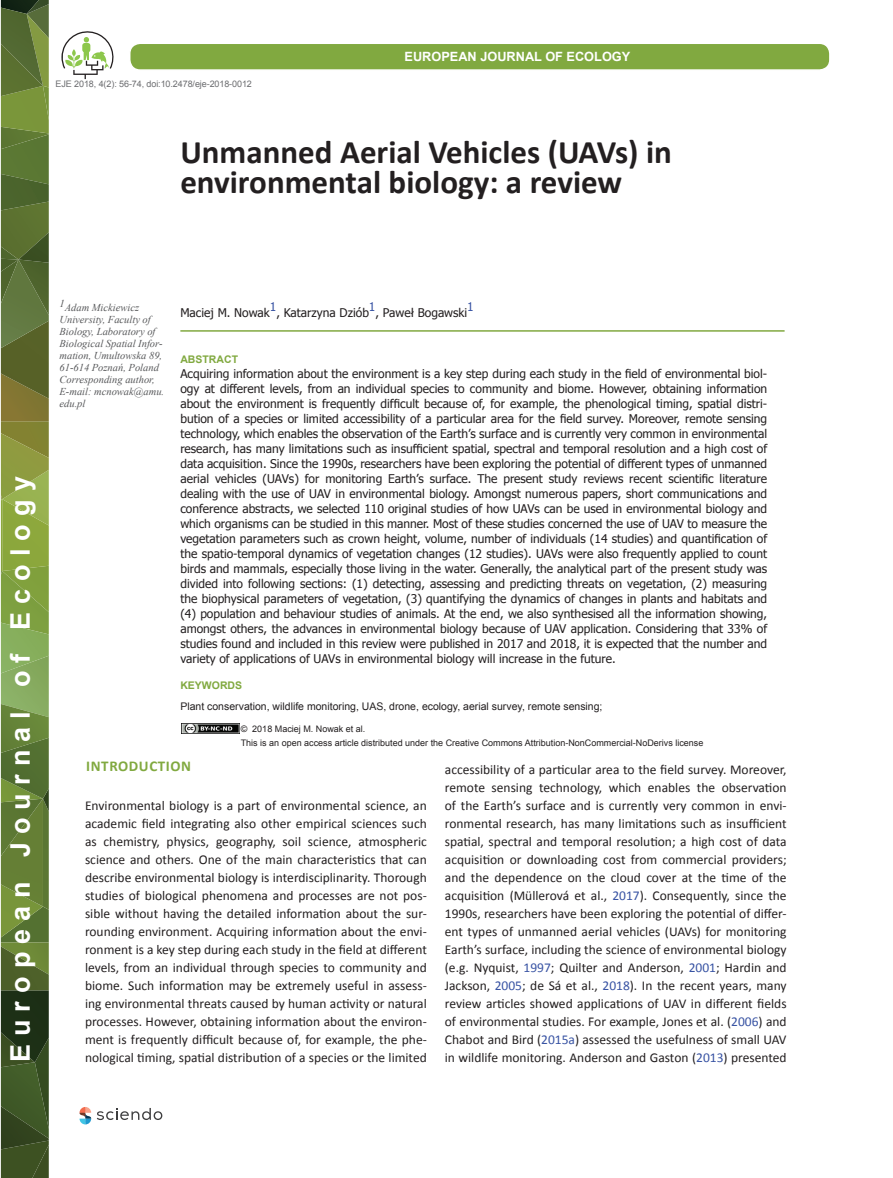
<style>
.page{position:relative;width:893px;height:1178px;background:#fff}
.page>*{position:absolute;margin:0;border:0;box-sizing:border-box;transform-origin:0 0}
.t1{font:700 33px/30.6px "Calibri";color:#231f20}
.t2{font:700 27px "Arial";letter-spacing:.3em;color:#fff}
.t3{font:700 15px "Calibri";letter-spacing:.04em;color:#81a940}
.t4{font:13.5px/18px "Calibri";color:#231f20;text-align:justify}
.t5{font:700 12.75px "Arial";color:#fff}
.t6{font:12px/15px "Tahoma";color:#231f20;text-align:justify}
.t7{font:12px "Tahoma";color:#3853a3}
.t8{font:italic 10.5px/12px "Times New Roman";color:#57585a}
.t9{font:10.5px "Arial";color:#231f20}
.t10{font:700 10.5px "Arial";color:#81a940}
.t11{font:9px/13.5px "Arial";color:#231f20}
.t12{font:9px "Arial";letter-spacing:-.01em;color:#6c6d70}
.s1{color:#3853a3}
</style>
<div class="page">
<svg style="left:1px;top:0;width:48px;height:1178px;background:#627936"></svg>
<div style="left:130px;top:43px;width:700px;height:27px;background:#81a940;border-radius:10px"></div>
<div style="left:129px;top:43px;width:702px;height:28px;border:2px solid #fff;border-radius:10px"></div>
<svg style="left:61px;top:31px;width:53px;height:48px"></svg>
<hr style="left:180px;top:330px;width:605px;height:2px;background:#81a940">
<svg style="left:80px;top:1107px;width:11px;height:17px"></svg>
<svg style="left:97px;top:1108px;width:65px;height:12px"></svg>
<img style="left:182px;top:723px;width:57px;height:11px">
<p class="t12" style="left:56px;top:78px;width:198px">EJE 2018, 4(2): 56-74, doi:10.2478/eje-2018-0012</p>
<p class="t5" style="left:405px;top:48px;width:227px">EUROPEAN JOURNAL OF ECOLOGY</p>
<h1 class="t1" style="left:180px;top:136px;width:493px">Unmanned Aerial Vehicles (UAVs) in environmental biology: a review</h1>
<h2 class="t2" style="left:2px;top:1062px;width:587px;rotate:-90deg">European Journal of Ecology</h2>
<p class="t8" style="left:60px;top:302px;width:106px">1Adam Mickiewicz<br>University, Faculty of<br>Biology, Laboratory of<br>Biological Spatial Infor&shy;mation, Umultowska 89,<br>61-614 Poznań, Poland<br>Corresponding author,<br>E-mail: mcnowak@amu. edu.pl</p>
<p class="t7" style="left:270px;top:299px;width:8px">1</p>
<p class="t7" style="left:369px;top:299px;width:8px">1</p>
<p class="t7" style="left:467px;top:299px;width:8px">1</p>
<p class="t6" style="left:276px;top:305px;width:94px">, Katarzyna Dziób</p>
<p class="t6" style="left:375px;top:305px;width:93px">, Paweł Bogawski</p>
<p class="t6" style="left:180px;top:305px;width:91px">Maciej M. Nowak</p>
<p class="t10" style="left:180px;top:352px;width:59px">ABSTRACT</p>
<p class="t6" style="left:180px;top:365px;width:588px">Acquiring information about the environment is a key step during each study in the field of environmental biol&shy;ogy at different levels, from an individual species to community and biome. However, obtaining information about the environment is frequently difficult because of, for example, the phenological timing, spatial distri&shy;bution of a species or limited accessibility of a particular area for the field survey. Moreover, remote sensing technology, which enables the observation of the Earth’s surface and is currently very common in environmental research, has many limitations such as insufficient spatial, spectral and temporal resolution and a high cost of data acquisition. Since the 1990s, researchers have been exploring the potential of different types of unmanned aerial vehicles (UAVs) for monitoring Earth’s surface. The present study reviews recent scientific literature dealing with the use of UAV in environmental biology. Amongst numerous papers, short communications and conference abstracts, we selected 110 original studies of how UAVs can be used in environmental biology and which organisms can be studied in this manner. Most of these studies concerned the use of UAV to measure the vegetation parameters such as crown height, volume, number of individuals (14 studies) and quantification of the spatio-temporal dynamics of vegetation changes (12 studies). UAVs were also frequently applied to count birds and mammals, especially those living in the water. Generally, the analytical part of the present study was divided into following sections: (1) detecting, assessing and predicting threats on vegetation, (2) measuring the biophysical parameters of vegetation, (3) quantifying the dynamics of changes in plants and habitats and (4) population and behaviour studies of animals. At the end, we also synthesised all the information showing, amongst others, the advances in environmental biology because of UAV application. Considering that 33% of studies found and included in this review were published in 2017 and 2018, it is expected that the number and variety of applications of UAVs in environmental biology will increase in the future.</p>
<p class="t10" style="left:180px;top:678px;width:63px">KEYWORDS</p>
<p class="t11" style="left:241px;top:722px;width:464px">© 2018 Maciej M. Nowak et al.<br>This is an open access article distributed under the Creative Commons Attribution-NonCommercial-NoDerivs license</p>
<p class="t9" style="left:180px;top:699px;width:424px">Plant conservation, wildlife monitoring, UAS, drone, ecology, aerial survey, remote sensing;</p>
<p class="t3" style="left:86px;top:756px;width:106px">INTRODUCTION</p>
<p class="t4" style="left:85px;top:797px;width:343px">Environmental biology is a part of environmental science, an academic field integrating also other empirical sciences such as chemistry, physics, geography, soil science, atmospheric science and others. One of the main characteristics that can describe environmental biology is interdisciplinarity. Thorough studies of biological phenomena and processes are not pos&shy;sible without having the detailed information about the sur&shy;rounding environment. Acquiring information about the envi&shy;ronment is a key step during each study in the field at different levels, from an individual through species to community and biome. Such information may be extremely useful in assess&shy;ing environmental threats caused by human activity or natural processes. However, obtaining information about the environ&shy;ment is frequently difficult because of, for example, the phe&shy;nological timing, spatial distribution of a species or the limited</p>
<p class="t4" style="left:445px;top:761px;width:343px">accessibility of a particular area to the field survey. Moreover, remote sensing technology, which enables the observation of the Earth’s surface and is currently very common in envi&shy;ronmental research, has many limitations such as insufficient spatial, spectral and temporal resolution; a high cost of data acquisition or downloading cost from commercial providers; and the dependence on the cloud cover at the time of the acquisition (Müllerová et al., <span class="s1">2017</span>). Consequently, since the 1990s, researchers have been exploring the potential of differ&shy;ent types of unmanned aerial vehicles (UAVs) for monitoring Earth’s surface, including the science of environmental biology (e.g. Nyquist, <span class="s1">1997</span>; Quilter and Anderson, <span class="s1">2001</span>; Hardin and Jackson, <span class="s1">2005</span>; de Sá et al., <span class="s1">2018</span>). In the recent years, many review articles showed applications of UAV in different fields of environmental studies. For example, Jones et al. (<span class="s1">2006</span>) and Chabot and Bird (<span class="s1">2015a</span>) assessed the usefulness of small UAV in wildlife monitoring. Anderson and Gaston (<span class="s1">2013</span>) presented</p>
</div>
